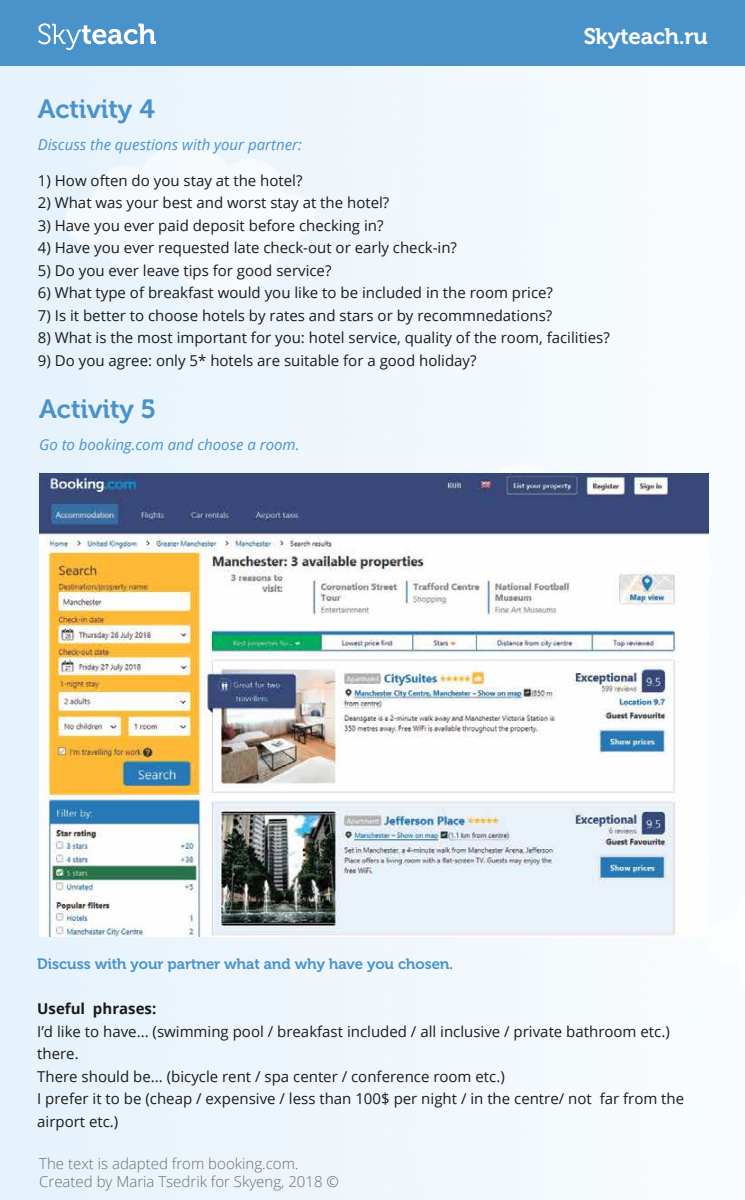
<style>
.page{position:relative;width:745px;height:1200px;background:#fff}
.page>*{position:absolute;margin:0;border:0;box-sizing:border-box;transform-origin:0 0}
.t1{font:26.25px "Museo Cyrl 700";color:#4a93ca}
.t2{font:22.5px "Museo Cyrl 700";color:#fff}
.t3{font:15px/22.5px "Open Sans";color:#1a1a1a}
.t4{font:300 15px/18px "Open Sans";color:#6d6d6d}
.t5{font:italic 15px "Open Sans";color:#4a93ca}
.t6{font:15px "Museo Cyrl 700";color:#4a93ca}
.t7{font:700 15px "Open Sans";color:#1a1a1a}
</style>
<div class="page">
<img style="left:1px;top:66px;width:708px;height:1134px">
<div style="left:0;top:0;width:744px;height:66px;background:#4a93ca"></div>
<svg style="left:38px;top:23px;width:118px;height:27px"></svg>
<img style="left:39px;top:474px;width:668px;height:462px">
<h2 class="t2" style="left:583px;top:23px;width:125px">Skyteach.ru</h2>
<h1 class="t1" style="left:38px;top:95px;width:119px">Activity 4</h1>
<p class="t5" style="left:38px;top:135px;width:265px">Discuss the questions with your partner:</p>
<p class="t3" style="left:38px;top:169px;width:266px">1) How often do you stay at the hotel?</p>
<p class="t3" style="left:38px;top:191px;width:353px">2) What was your best and worst stay at the hotel?</p>
<p class="t3" style="left:38px;top:214px;width:347px">3) Have you ever paid deposit before checking in?</p>
<p class="t3" style="left:38px;top:236px;width:420px">4) Have you ever requested late check-out or early check-in?</p>
<p class="t3" style="left:38px;top:259px;width:295px">5) Do you ever leave tips for good service?</p>
<p class="t3" style="left:38px;top:281px;width:516px">6) What type of breakfast would you like to be included in the room price?</p>
<p class="t3" style="left:38px;top:304px;width:515px">7) Is it better to choose hotels by rates and stars or by recommnedations?</p>
<p class="t3" style="left:38px;top:326px;width:573px">8) What is the most important for you: hotel service, quality of the room, facilities?</p>
<p class="t3" style="left:38px;top:349px;width:440px">9) Do you agree: only 5* hotels are suitable for a good holiday?</p>
<h1 class="t1" style="left:39px;top:394px;width:118px">Activity 5</h1>
<p class="t5" style="left:39px;top:434px;width:262px">Go to booking.com and choose a room.</p>
<p class="t6" style="left:37px;top:956px;width:417px">Discuss with your partner what and why have you chosen.</p>
<p class="t7" style="left:37px;top:998px;width:120px">Useful phrases:</p>
<p class="t3" style="left:37px;top:1020px;width:648px">I’d like to have... (swimming pool / breakfast included / all inclusive / private bathroom etc.) there.<br>There should be... (bicycle rent / spa center / conference room etc.)<br>I prefer it to be (cheap / expensive / less than 100$ per night / in the centre/ not far from the airport etc.)</p>
<p class="t4" style="left:39px;top:1154px;width:301px">The text is adapted from booking.com.<br>Created by Maria Tsedrik for Skyeng, 2018 ©</p>
</div>
